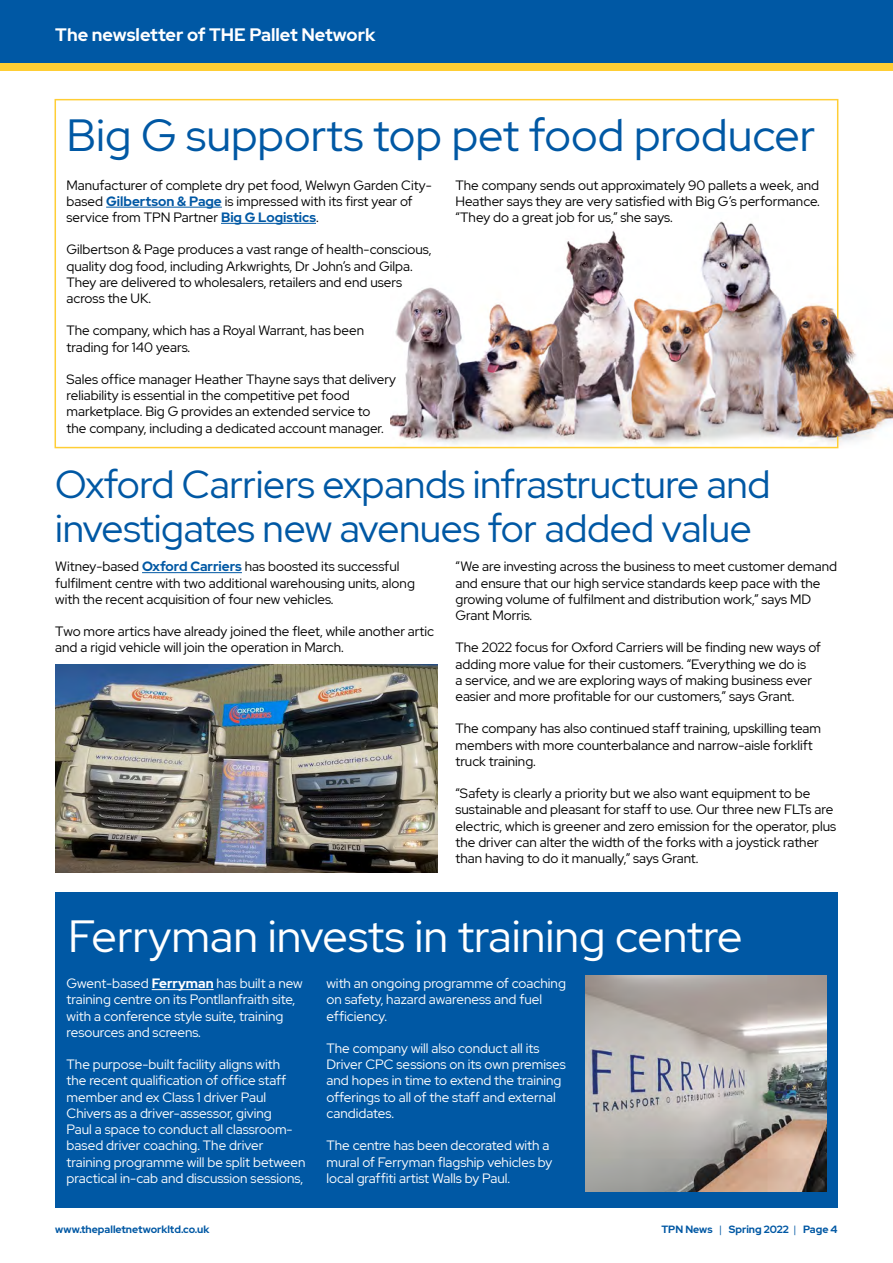
<style>
.page{position:relative;width:893px;height:1263px;background:#fff}
.page>*{position:absolute;margin:0;border:0;box-sizing:border-box;transform-origin:0 0}
.Name{font:45px "Red Hat Display";color:#fff}
.Name-2{font:45px "Red Hat Display";color:#0058a4}
.Name-3{font:39px/43.5px "Red Hat Display";letter-spacing:-.01em;color:#0058a4}
.Job_Title{font:700 18px "Red Hat Display";color:#fff}
.Name-4{font:13.5px/16.2px "Red Hat Display";color:#000}
.Name-5{font:13.5px/16.2px "Red Hat Display";color:#fff}
.Name-6{font:700 10.5px "Red Hat Display";color:#0058a4}
.s1{font-weight:700;color:#0058a4}
.s2{font-weight:700}
.s3{font-weight:400}
</style>
<div class="page">
<img style="left:839px;top:319px;width:54px;height:125px">
<svg style="left:54px;top:98px;width:785px;height:351px"></svg>
<div style="left:55px;top:892px;width:783px;height:316px;background:#0058a4"></div>
<div style="left:0;top:61px;width:893px;height:9px;background:#ffce35"></div>
<div style="left:0;top:0;width:893px;height:62px;background:#0058a4"></div>
<hr style="left:892px;top:0;width:1px;height:212px;background:#0058a4">
<hr style="left:152px;top:989px;width:62px;height:1px;background:#fff">
<hr style="left:142px;top:572px;width:100px;height:1px;background:#0058a4">
<hr style="left:106px;top:207px;width:116px;height:1px;background:#0058a4">
<hr style="left:221px;top:223px;width:95px;height:1px;background:#0058a4">
<img style="left:585px;top:976px;width:241px;height:216px">
<img style="left:55px;top:664px;width:383px;height:208px">
<p class="Job_Title" style="left:55px;top:23px;width:321px">The newsletter of THE Pallet Network</p>
<p class="Name-2" style="left:67px;top:106px;width:750px">Big G supports top pet food producer</p>
<p class="Name-4" style="left:67px;top:176px;width:367px">Manufacturer of complete dry pet food, Welwyn Garden City&shy;based <span class="s1">Gilbertson &amp; Page</span> is impressed with its first year of service from TPN Partner <span class="s1">Big G Logistics</span>.</p>
<p class="Name-4" style="left:67px;top:241px;width:366px">Gilbertson &amp; Page produces a vast range of health-conscious, quality dog food, including Arkwrights, Dr John’s and Gilpa.<br>They are delivered to wholesalers, retailers and end users across the UK.</p>
<p class="Name-4" style="left:67px;top:322px;width:299px">The company, which has a Royal Warrant, has been trading for 140 years.</p>
<p class="Name-4" style="left:67px;top:371px;width:331px">Sales office manager Heather Thayne says that delivery reliability is essential in the competitive pet food marketplace. Big G provides an extended service to<br>the company, including a dedicated account manager.</p>
<p class="Name-4" style="left:455px;top:176px;width:366px;text-align:justify">The company sends out approximately 90 pallets a week, and Heather says they are very satisfied with Big G’s performance. “They do a great job for us,” she says.</p>
<p class="Name-3" style="left:55px;top:462px;width:717px">Oxford Carriers expands infrastructure and investigates new avenues for added value</p>
<p class="Name-4" style="left:55px;top:558px;width:361px">Witney-based <span class="s1">Oxford Carriers</span> has boosted its successful fulfilment centre with two additional warehousing units, along with the recent acquisition of four new vehicles.</p>
<p class="Name-4" style="left:55px;top:623px;width:380px">Two more artics have already joined the fleet, while another artic and a rigid vehicle will join the operation in March.</p>
<p class="Name-4" style="left:455px;top:558px;width:383px">“We are investing across the business to meet customer demand and ensure that our high service standards keep pace with the growing volume of fulfilment and distribution work,” says MD Grant Morris.</p>
<p class="Name-4" style="left:455px;top:639px;width:367px">The 2022 focus for Oxford Carriers will be finding new ways of adding more value for their customers. “Everything we do is<br>a service, and we are exploring ways of making business ever easier and more profitable for our customers,” says Grant.</p>
<p class="Name-4" style="left:455px;top:720px;width:367px">The company has also continued staff training, upskilling team members with more counterbalance and narrow-aisle forklift truck training.</p>
<p class="Name-4" style="left:455px;top:785px;width:382px">“Safety is clearly a priority but we also want equipment to be sustainable and pleasant for staff to use. Our three new FLTs are electric, which is greener and zero emission for the operator, plus the driver can alter the width of the forks with a joystick rather than having to do it manually,” says Grant.</p>
<p class="Name" style="left:68px;top:907px;width:676px">Ferryman invests in training centre</p>
<p class="Name-5" style="left:67px;top:975px;width:238px">Gwent-based <span class="s2">Ferryman</span> has built a new training centre on its Pontllanfraith site, with a conference style suite, training resources and screens.</p>
<p class="Name-5" style="left:67px;top:1056px;width:240px">The purpose-built facility aligns with<br>the recent qualification of office staff member and ex Class 1 driver Paul Chivers as a driver-assessor, giving<br>Paul a space to conduct all classroom&shy;based driver coaching. The driver training programme will be split between practical in-cab and discussion sessions,</p>
<p class="Name-5" style="left:326px;top:975px;width:241px">with an ongoing programme of coaching on safety, hazard awareness and fuel efficiency.</p>
<p class="Name-5" style="left:326px;top:1040px;width:241px">The company will also conduct all its Driver CPC sessions on its own premises and hopes in time to extend the training offerings to all of the staff and external candidates.</p>
<p class="Name-5" style="left:326px;top:1137px;width:228px">The centre has been decorated with a mural of Ferryman flagship vehicles by local graffiti artist Walls by Paul.</p>
<p class="Name-6" style="left:55px;top:1223px;width:156px">www.thepalletnetworkltd.co.uk</p>
<p class="Name-6" style="left:661px;top:1223px;width:178px">TPN News <span class="s3">|</span> Spring 2022 <span class="s3">|</span> Page 4</p>
</div>
